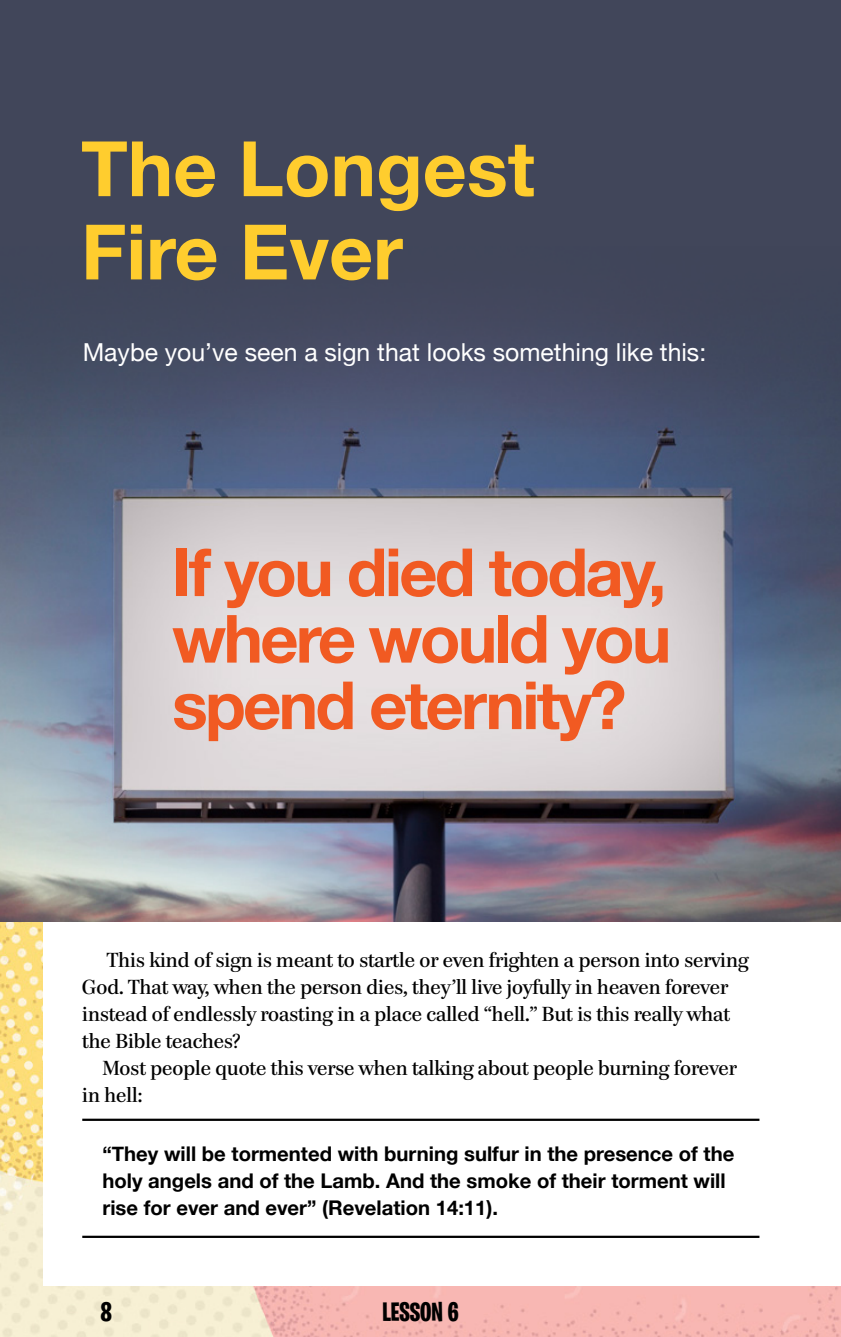
<style>
.page{position:relative;width:841px;height:1337px;background:#fff}
.page>*{position:absolute;margin:0;border:0;box-sizing:border-box;transform-origin:0 0}
.t1{font:700 76.5px/83.2px "Helvetica Neue";color:#ffcd2e}
.t2{font:700 66.6px/66.6px "Helvetica Neue";letter-spacing:-.04em;color:#f15a22;text-align:justify}
.t3{font:700 27px "Burbank Big Condensed";color:#000}
.t4{font:24.75px "Helvetica Neue";color:#fff}
.t5{font:20.25px/27px "Paperback 48";color:#000}
.t6{font:700 20.25px/27px "Helvetica Neue";color:#000}
</style>
<div class="page">
<img style="left:0;top:921px;width:840px;height:415px">
<div style="left:43px;top:40px;width:797px;height:1245px;background:#fff"></div>
<div style="left:0;top:0;width:840px;height:921px;background:#41465a"></div>
<img style="left:0;top:340px;width:840px;height:581px">
<hr style="left:82px;top:1118px;width:677px;height:2px;background:#000">
<hr style="left:82px;top:1235px;width:677px;height:3px;background:#000">
<h1 class="t1" style="left:81px;top:129px;width:455px">The Longest<br>Fire Ever</h1>
<p class="t4" style="left:83px;top:335px;width:625px">Maybe you’ve seen a sign that looks something like this:</p>
<h2 class="t2" style="left:172px;top:541px;width:500px">If you died today, where would you spend eternity?</h2>
<p class="t5" style="left:82px;top:947px;width:667px;text-indent:25px">This kind of sign is meant to startle or even frighten a person into serving God. That way, when the person dies, they’ll live joyfully in heaven forever instead of endlessly roasting in a place called “hell.” But is this really what the Bible teaches?</p>
<p class="t5" style="left:82px;top:1055px;width:655px;text-indent:20px">Most people quote this verse when talking about people burning forever in hell:</p>
<p class="t6" style="left:102px;top:1141px;width:633px">“They will be tormented with burning sulfur in the presence of the holy angels and of the Lamb. And the smoke of their torment will rise for ever and ever” (Revelation 14:11).</p>
<h3 class="t3" style="left:101px;top:1295px;width:12px">8</h3>
<h3 class="t3" style="left:382px;top:1295px;width:78px">LESSON 6</h3>
</div>
